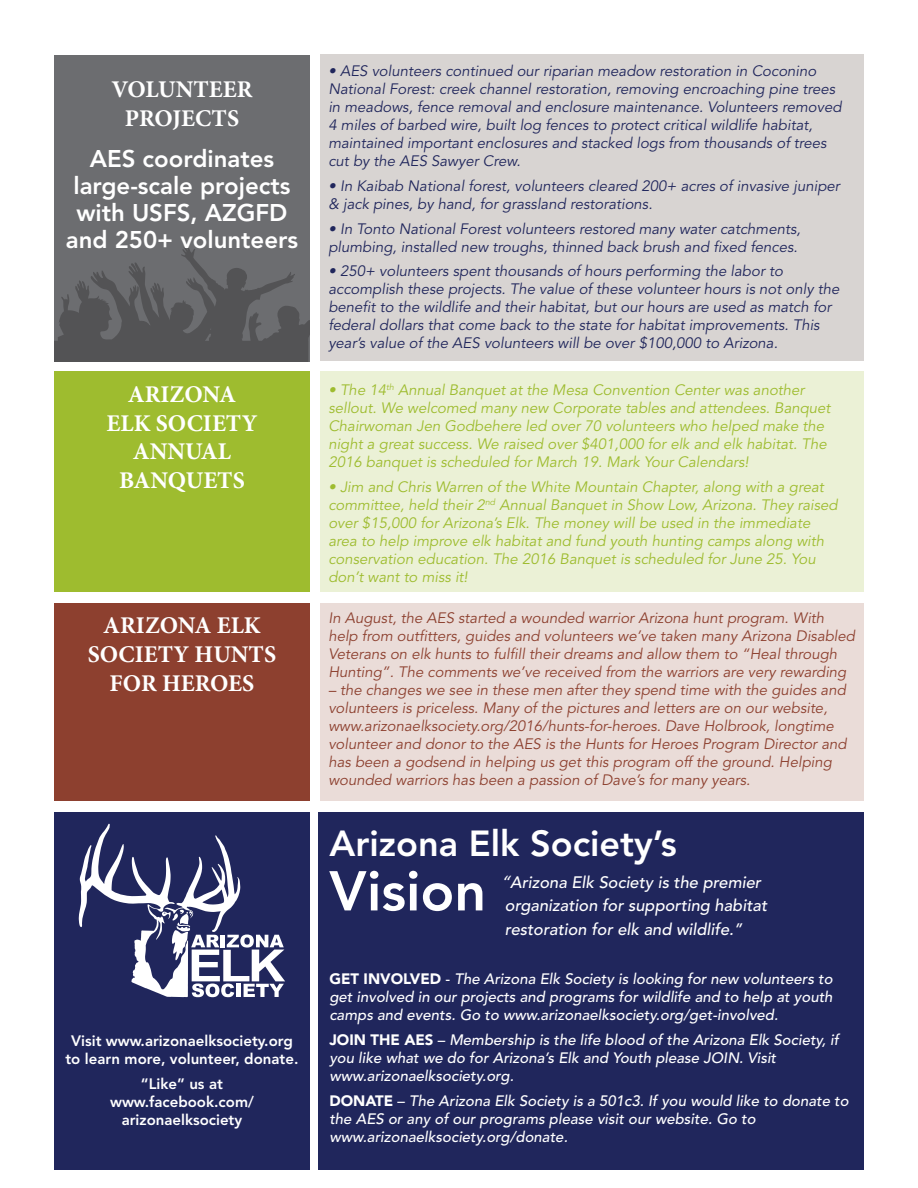
<style>
.page{position:relative;width:918px;height:1188px;background:#fff}
.page>*{position:absolute;margin:0;border:0;box-sizing:border-box;transform-origin:0 0}
.t1{font:800 55.5px "Avenir";color:#fff}
.t2{font:800 36px "Avenir";color:#fff}
.t3{font:700 24px/28.8px "Minion Pro";color:#fff;text-align:center}
.t4{font:800 24px/27px "Avenir";color:#fff;text-align:center}
.t5{font:italic 500 16.5px/23.7px "Avenir";color:#fff}
.t6{font:italic 15px/18px "Avenir";color:#20265c}
.t7{font:italic 15px/18px "Avenir";color:#8d402f}
.t8{font:italic 15px/18px "Avenir";color:#9ebc2f}
.t9{font:italic 500 15px/18px "Avenir";color:#fff}
.t10{font:800 15px/18px "Avenir";color:#fff;text-align:center}
.s1{font-family:"Calibri";font-weight:400;font-size:18px}
.s2{font-weight:900;font-style:normal}
.s3{font-style:normal}
</style>
<div class="page">
<div style="left:319px;top:812px;width:545px;height:358px;background:#20265c"></div>
<div style="left:321px;top:371px;width:543px;height:221px;background:#ebf1d6"></div>
<div style="left:321px;top:603px;width:543px;height:197px;background:#eadcd8"></div>
<div style="left:321px;top:54px;width:543px;height:307px;background:#d8d4d2"></div>
<div style="left:54px;top:55px;width:256px;height:306px;background:#6c6d70"></div>
<div style="left:54px;top:371px;width:256px;height:221px;background:#9ebc2f"></div>
<div style="left:54px;top:603px;width:256px;height:197px;background:#8d402f"></div>
<div style="left:54px;top:812px;width:256px;height:358px;background:#20265c"></div>
<svg style="left:79px;top:824px;width:206px;height:173px"></svg>
<svg style="left:54px;top:245px;width:255px;height:116px"></svg>
<h3 class="t3" style="left:111px;top:75px;width:143px">VOLUNTEER<br>PROJECTS</h3>
<h3 class="t4" style="left:66px;top:145px;width:234px">AES coordinates large-scale projects with USFS, AZGFD and 250+ volunteers</h3>
<h3 class="t3" style="left:107px;top:379px;width:152px">ARIZONA<br>ELK SOCIETY<br>ANNUAL<br>BANQUETS</h3>
<h3 class="t3" style="left:88px;top:611px;width:190px">ARIZONA ELK<br>SOCIETY HUNTS<br>FOR HEROES</h3>
<p class="t10" style="left:65px;top:1032px;width:234px">Visit www.arizonaelksociety.org to learn more, volunteer, donate.</p>
<p class="t10" style="left:110px;top:1075px;width:145px">“Like” us at www.facebook.com/ arizonaelksociety</p>
<p class="t6" style="left:328px;top:62px;width:515px">• AES volunteers continued our riparian meadow restoration in Coconino National Forest: creek channel restoration, removing encroaching pine trees in meadows, fence removal and enclosure maintenance. Volunteers removed 4 miles of barbed wire, built log fences to protect critical wildlife habitat, maintained important enclosures and stacked logs from thousands of trees cut by the AES Sawyer Crew.</p>
<p class="t6" style="left:328px;top:177px;width:513px">• In Kaibab National forest, volunteers cleared 200+ acres of invasive juniper &amp; jack pines, by hand, for grassland restorations.</p>
<p class="t6" style="left:328px;top:220px;width:474px">• In Tonto National Forest volunteers restored many water catchments, plumbing, installed new troughs, thinned back brush and fixed fences.</p>
<p class="t6" style="left:328px;top:263px;width:513px">• 250+ volunteers spent thousands of hours performing the labor to accomplish these projects. The value of these volunteer hours is not only the benefit to the wildlife and their habitat, but our hours are used as match for federal dollars that come back to the state for habitat improvements. This year’s value of the AES volunteers will be over $100,000 to Arizona.</p>
<p class="t8" style="left:328px;top:381px;width:504px">• The 14<sup>th</sup> Annual Banquet at the Mesa Convention Center was another sellout. We welcomed many new Corporate tables and attendees. Banquet Chairwoman Jen Godbehere led over 70 volunteers who helped make the night a great success. We raised over $401,000 for elk and elk habitat. The 2016 banquet is scheduled for March 19. Mark Your Calendars!</p>
<p class="t8" style="left:328px;top:478px;width:511px">• Jim and Chris Warren of the White Mountain Chapter, along with a great committee, held their 2<sup>nd</sup> Annual Banquet in Show Low, Arizona. They raised over $15,000 for Arizona’s Elk. The money will be used in the immediate area to help improve elk habitat and fund youth hunting camps along with conservation education. The 2016 Banquet is scheduled for June 25. You don’t want to miss it!</p>
<p class="t7" style="left:328px;top:609px;width:528px">In August, the AES started a wounded warrior Arizona hunt program. With help from outfitters, guides and volunteers we’ve taken many Arizona Disabled Veterans on elk hunts to fulfill their dreams and allow them to “Heal through Hunting”. The comments we’ve received from the warriors are very rewarding</p>
<p class="t7" style="left:328px;top:681px;width:520px">– the changes we see in these men after they spend time with the guides and volunteers is priceless. Many of the pictures and letters are on our website, www.arizonaelksociety.org/2016/hunts-for-heroes. Dave Holbrook, longtime volunteer and donor to the AES is the Hunts for Heroes Program Director and has been a godsend in helping us get this program off the ground. Helping wounded warriors has been a passion of Dave’s for many years.</p>
<h2 class="t2" style="left:329px;top:823px;width:349px">Arizona Elk Society’s</h2>
<h1 class="t1" style="left:329px;top:858px;width:158px">Vision</h1>
<p class="t5" style="left:503px;top:871px;width:266px"><span class="s1">“</span>Arizona Elk Society is the premier organization for supporting habitat restoration for elk and wildlife.”</p>
<p class="t9" style="left:329px;top:970px;width:505px;text-align:justify"><span class="s2">GET INVOLVED</span> <span class="s3">-</span> The Arizona Elk Society is looking for new volunteers to get involved in our projects and programs for wildlife and to help at youth camps and events. Go to www.arizonaelksociety.org/get-involved.</p>
<p class="t9" style="left:329px;top:1031px;width:511px"><span class="s2">JOIN THE AES</span> <span class="s3">–</span> Membership is the life blood of the Arizona Elk Society, if you like what we do for Arizona’s Elk and Youth please JOIN. Visit www.arizonaelksociety.org.</p>
<p class="t9" style="left:329px;top:1092px;width:521px"><span class="s2">DONATE</span> <span class="s3">–</span> The Arizona Elk Society is a 501c3. If you would like to donate to the AES or any of our programs please visit our website. Go to www.arizonaelksociety.org/donate.</p>
</div>
